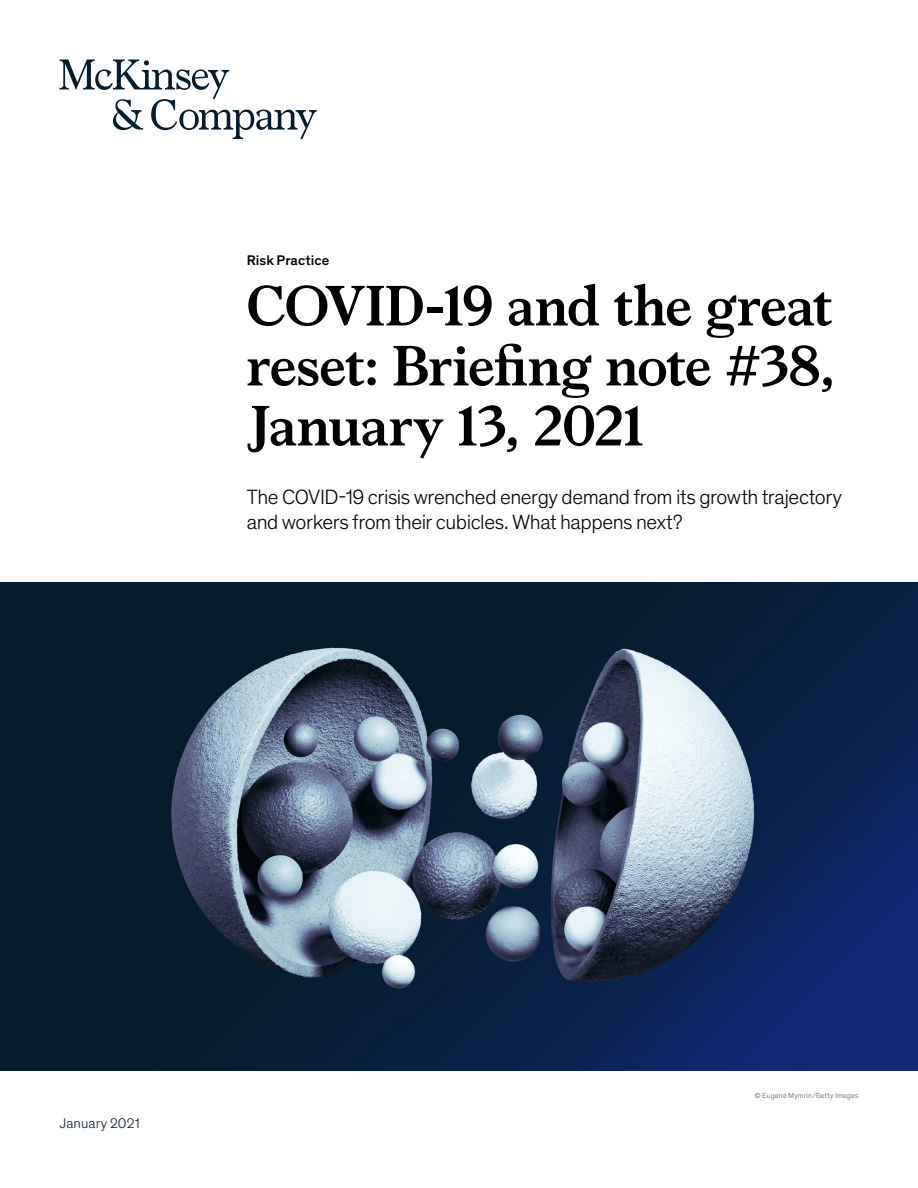
<style>
.page{position:relative;width:918px;height:1188px;background:#fff}
.page>*{position:absolute;margin:0;border:0;box-sizing:border-box;transform-origin:0 0}
.t1{font:700 57px/60px "Bower";letter-spacing:-.015em;color:#000;text-align:justify}
.t2{font:300 21px/25.5px "Mc Kinsey Sans";letter-spacing:-.02em;color:#000}
.t3{font:500 14.25px "Mc Kinsey Sans";letter-spacing:.005em;color:#000}
.t4{font:300 14.25px "Mc Kinsey Sans";letter-spacing:.01em;color:#051c2c}
.t5{font:300 7.5px "Mc Kinsey Sans";letter-spacing:.02em;color:#575756}
</style>
<div class="page">
<img style="left:0;top:582px;width:918px;height:488px">
<svg style="left:60px;top:60px;width:257px;height:79px"></svg>
<p class="t3" style="left:247px;top:250px;width:84px">Risk Practice</p>
<h1 class="t1" style="left:247px;top:272px;width:590px">COVID-19 and the great reset: Briefing note #38, January 13, 2021</h1>
<p class="t2" style="left:247px;top:483px;width:597px">The COVID-19 crisis wrenched energy demand from its growth trajectory and workers from their cubicles. What happens next?</p>
<p class="t4" style="left:60px;top:1113px;width:82px">January 2021</p>
<p class="t5" style="left:755px;top:1090px;width:105px">© Eugene Mymrin/Getty Images</p>
</div>
